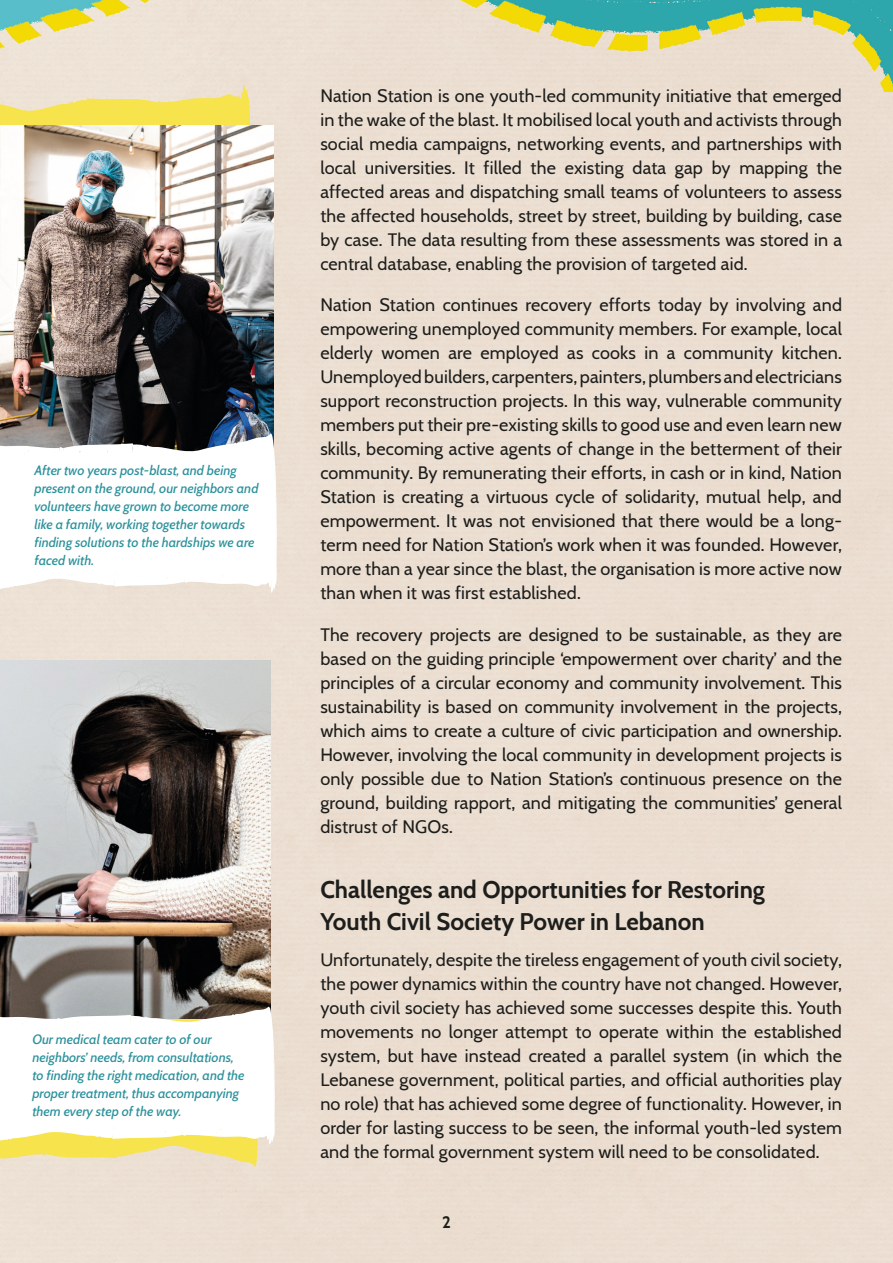
<style>
.page{position:relative;width:893px;height:1263px;background:#fff}
.page>*{position:absolute;margin:0;border:0;box-sizing:border-box;transform-origin:0 0}
.t1{font:700 24px/31.5px "Cabin";color:#1d1d1b}
.Body{font:18px/24px "Cabin";letter-spacing:.01em;color:#1d1d1b;text-align:justify}
.t2{font:700 16.5px "Cabin";color:#1d1d1b}
.t3{font:italic 500 13.5px/18px "Cabin";color:#2d929c}
</style>
<div class="page">
<div style="left:0;top:91px;width:893px;height:1172px;background:#ebded1"></div>
<svg style="left:0;top:91px;width:254px;height:35px;background:#f3e279"></svg>
<img style="left:0;top:126px;width:273px;height:307px">
<svg style="left:0;top:433px;width:277px;height:164px"></svg>
<svg style="left:0;top:1168px;width:256px;height:5px"></svg>
<img style="left:0;top:660px;width:271px;height:297px">
<svg style="left:0;top:957px;width:275px;height:211px"></svg>
<img style="left:0;top:0;width:893px;height:91px">
<p class="t3" style="left:34px;top:460px;width:226px">After two years post-blast, and being present on the ground, our neighbors and volunteers have grown to become more like a family, working together towards finding solutions to the hardships we are faced with.</p>
<p class="t3" style="left:32px;top:1029px;width:214px">Our medical team cater to of our neighbors’ needs, from consultations, to finding the right medication, and the proper treatment, thus accompanying them every step of the way.</p>
<p class="Body" style="left:320px;top:83px;width:523px">Nation Station is one youth-led community initiative that emerged in the wake of the blast. It mobilised local youth and activists through social media campaigns, networking events, and partnerships with local universities. It filled the existing data gap by mapping the affected areas and dispatching small teams of volunteers to assess the affected households, street by street, building by building, case by case. The data resulting from these assessments was stored in a central database, enabling the provision of targeted aid.</p>
<p class="Body" style="left:320px;top:292px;width:523px">Nation Station continues recovery efforts today by involving and empowering unemployed community members. For example, local elderly women are employed as cooks in a community kitchen.<br>Unemployed builders, carpenters, painters, plumbers and electricians support reconstruction projects. In this way, vulnerable community members put their pre-existing skills to good use and even learn new skills, becoming active agents of change in the betterment of their community. By remunerating their efforts, in cash or in kind, Nation Station is creating a virtuous cycle of solidarity, mutual help, and empowerment. It was not envisioned that there would be a long&shy;term need for Nation Station’s work when it was founded. However, more than a year since the blast, the organisation is more active now than when it was first established.</p>
<p class="Body" style="left:320px;top:621px;width:523px">The recovery projects are designed to be sustainable, as they are based on the guiding principle ‘empowerment over charity’ and the principles of a circular economy and community involvement. This sustainability is based on community involvement in the projects, which aims to create a culture of civic participation and ownership.<br>However, involving the local community in development projects is only possible due to Nation Station’s continuous presence on the ground, building rapport, and mitigating the communities’ general distrust of NGOs.</p>
<h2 class="t1" style="left:320px;top:872px;width:446px">Challenges and Opportunities for Restoring<br>Youth Civil Society Power in Lebanon</h2>
<p class="Body" style="left:320px;top:947px;width:523px">Unfortunately, despite the tireless engagement of youth civil society, the power dynamics within the country have not changed. However, youth civil society has achieved some successes despite this. Youth movements no longer attempt to operate within the established system, but have instead created a parallel system (in which the Lebanese government, political parties, and official authorities play no role) that has achieved some degree of functionality. However, in order for lasting success to be seen, the informal youth-led system and the formal government system will need to be consolidated.</p>
<p class="t2" style="left:442px;top:1209px;width:10px">2</p>
</div>
